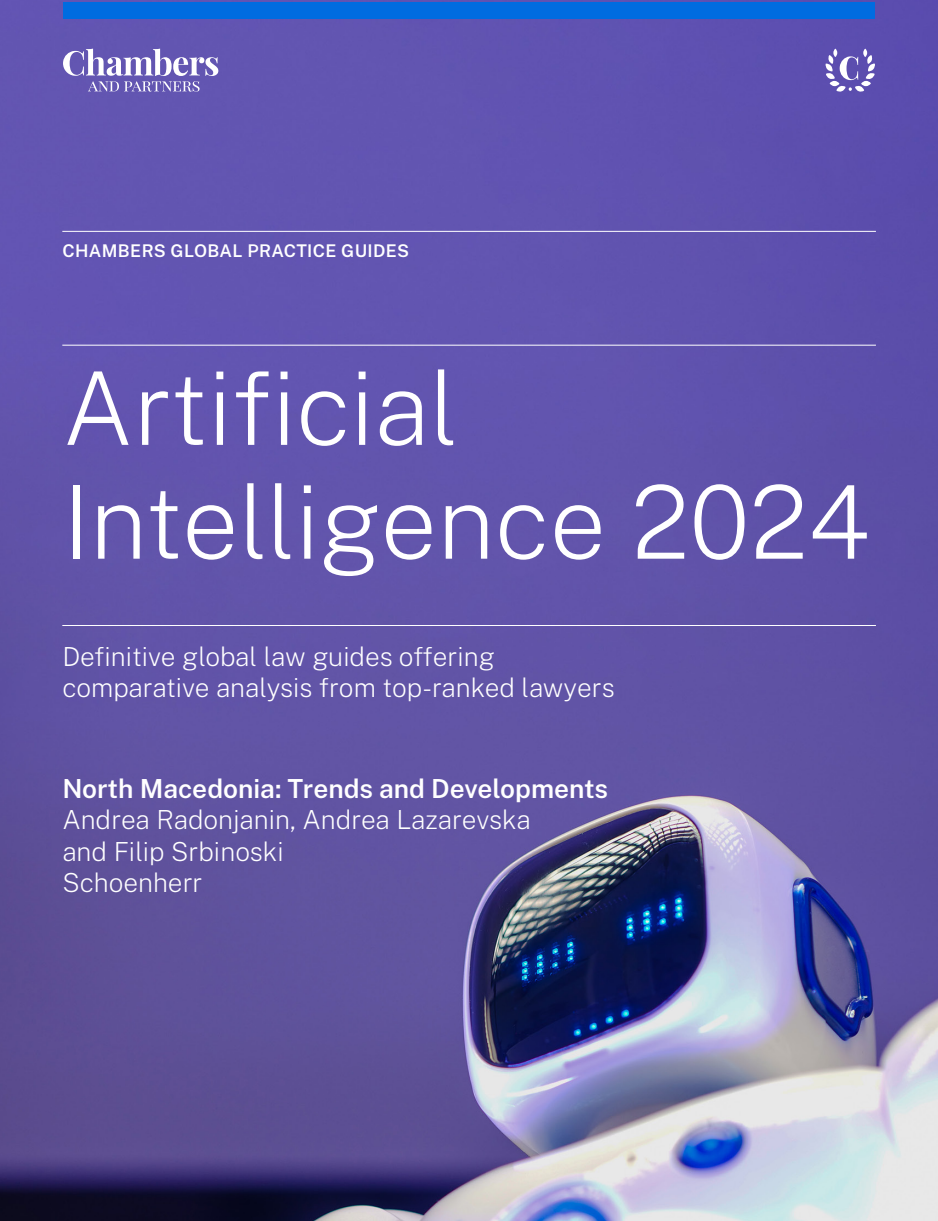
<style>
.page{position:relative;width:938px;height:1221px;background:#fff}
.page>*{position:absolute;margin:0;border:0;box-sizing:border-box;transform-origin:0 0}
._01_Large_Heading{font:200 101.5px/113.8px "Public Sans";color:#fff}
._02_Subheading_w_o_rule{font:200 26.25px/31.5px "Public Sans";color:#fff}
._02_Subheading{font:200 26.25px/31.5px "Public Sans";color:#fff}
._00_Small_Header{font:600 17.5px "Public Sans";letter-spacing:.02em;color:#fff}
.s1{font-weight:600}
</style>
<div class="page">
<img style="left:0;top:0;width:938px;height:1220px">
<div style="left:63px;top:2px;width:812px;height:16px;background:#006ce0"></div>
<svg style="left:825px;top:49px;width:50px;height:43px"></svg>
<svg style="left:63px;top:49px;width:155px;height:43px"></svg>
<hr style="left:62px;top:231px;width:814px;height:1px;background:#fff">
<hr style="left:62px;top:345px;width:814px;height:1px;background:#fff">
<hr style="left:62px;top:625px;width:814px;height:1px;background:#fff">
<p class="_00_Small_Header" style="left:62px;top:237px;width:348px">CHAMBERS GLOBAL PRACTICE GUIDES</p>
<p class="_01_Large_Heading" style="left:62px;top:345px;width:809px">Artificial<br>Intelligence 2024</p>
<p class="_02_Subheading" style="left:62px;top:638px;width:554px">Definitive global law guides offering comparative analysis from top-ranked lawyers</p>
<p class="_02_Subheading_w_o_rule" style="left:62px;top:770px;width:547px"><span class="s1">North Macedonia: Trends and Developments<br></span>Andrea Radonjanin, Andrea Lazarevska<br>and Filip Srbinoski<br>Schoenherr</p>
</div>
